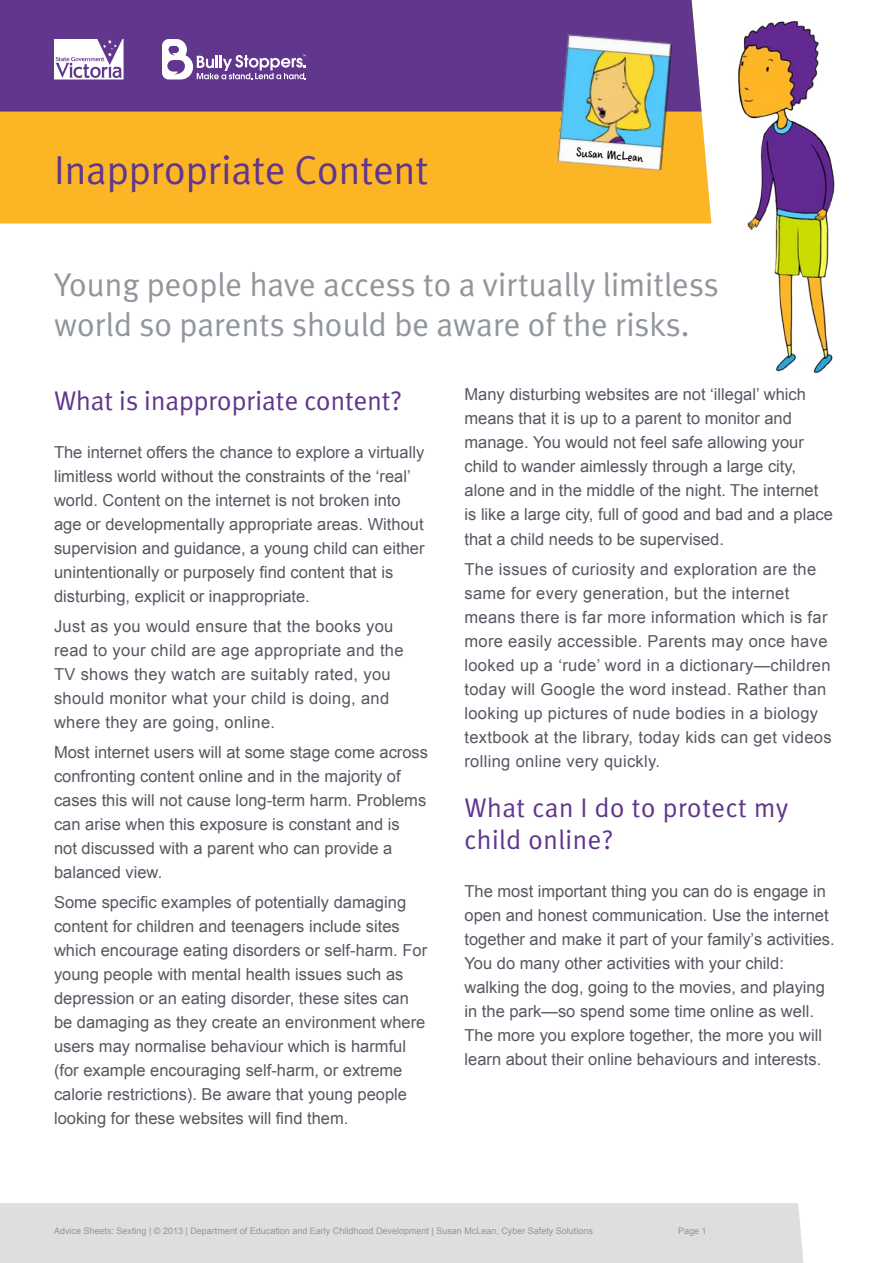
<style>
.page{position:relative;width:893px;height:1263px;background:#fff}
.page>*{position:absolute;margin:0;border:0;box-sizing:border-box;transform-origin:0 0}
.Heading01{font:40.5px "Meta Plus Normal";color:#61368d}
.Introduction{font:33px/39.6px "Meta Plus Normal";color:#91969d}
.Heading02{font:27px/32.4px "Meta Plus Normal";letter-spacing:.01em;color:#61368d}
.text_-_body{font:16.5px/24px "Arial";color:#545861}
.text_-_body-2{font:16.5px/24px "Arial";letter-spacing:.02em;color:#545861}
.Heading01-2{font:13.5px "Casino Hand";color:#000}
.t1{font:9px "Arial";color:#91969d}
</style>
<div class="page">
<div style="left:0;top:1203px;width:804px;height:60px;background:#dddedd"></div>
<div style="left:0;top:0;width:593px;height:112px;background:#61368d"></div>
<div style="left:0;top:112px;width:593px;height:112px;background:#fcb525"></div>
<svg style="left:54px;top:39px;width:70px;height:41px"></svg>
<svg style="left:162px;top:39px;width:144px;height:40px"></svg>
<img style="left:593px;top:0;width:242px;height:374px">
<img style="left:556px;top:34px;width:117px;height:142px">
<p class="Heading01" style="left:54px;top:147px;width:376px">Inappropriate Content</p>
<p class="Heading01-2" style="left:577px;top:144px;width:69px;rotate:5deg">Susan McLean</p>
<p class="Introduction" style="left:54px;top:264px;width:666px">Young people have access to a virtually limitless world so parents should be aware of the risks.</p>
<p class="Heading02" style="left:54px;top:384px;width:350px">What is inappropriate content?</p>
<p class="text_-_body" style="left:54px;top:440px;width:372px">The internet offers the chance to explore a virtually limitless world without the constraints of the ‘real’ world. Content on the internet is not broken into age or developmentally appropriate areas. Without supervision and guidance, a young child can either unintentionally or purposely find content that is disturbing, explicit or inappropriate.</p>
<p class="text_-_body-2" style="left:54px;top:614px;width:351px">Just as you would ensure that the books you read to your child are age appropriate and the TV shows they watch are suitably rated, you should monitor what your child is doing, and where they are going, online.</p>
<p class="text_-_body" style="left:54px;top:740px;width:376px">Most internet users will at some stage come across confronting content online and in the majority of cases this will not cause long-term harm. Problems can arise when this exposure is constant and is<br>not discussed with a parent who can provide a balanced view.</p>
<p class="text_-_body" style="left:54px;top:890px;width:375px">Some specific examples of potentially damaging content for children and teenagers include sites which encourage eating disorders or self-harm. For young people with mental health issues such as depression or an eating disorder, these sites can be damaging as they create an environment where users may normalise behaviour which is harmful (for example encouraging self-harm, or extreme calorie restrictions). Be aware that young people looking for these websites will find them.</p>
<p class="text_-_body" style="left:464px;top:383px;width:370px">Many disturbing websites are not ‘illegal’ which means that it is up to a parent to monitor and manage. You would not feel safe allowing your child to wander aimlessly through a large city, alone and in the middle of the night. The internet is like a large city, full of good and bad and a place that a child needs to be supervised.</p>
<p class="text_-_body-2" style="left:464px;top:557px;width:369px">The issues of curiosity and exploration are the same for every generation, but the internet means there is far more information which is far more easily accessible. Parents may once have looked up a ‘rude’ word in a dictionary—children today will Google the word instead. Rather than looking up pictures of nude bodies in a biology textbook at the library, today kids can get videos rolling online very quickly.</p>
<p class="Heading02" style="left:464px;top:791px;width:325px">What can I do to protect my child online?</p>
<p class="text_-_body" style="left:464px;top:880px;width:372px">The most important thing you can do is engage in open and honest communication. Use the internet together and make it part of your family’s activities.<br>You do many other activities with your child: walking the dog, going to the movies, and playing in the park—so spend some time online as well.<br>The more you explore together, the more you will learn about their online behaviours and interests.</p>
<p class="t1" style="left:54px;top:1224px;width:540px">Advice Sheets: Sexting | © 2013 | Department of Education and Early Childhood Development | Susan McLean, Cyber Safety Solutions</p>
<p class="t1" style="left:678px;top:1224px;width:30px">Page 1</p>
</div>
